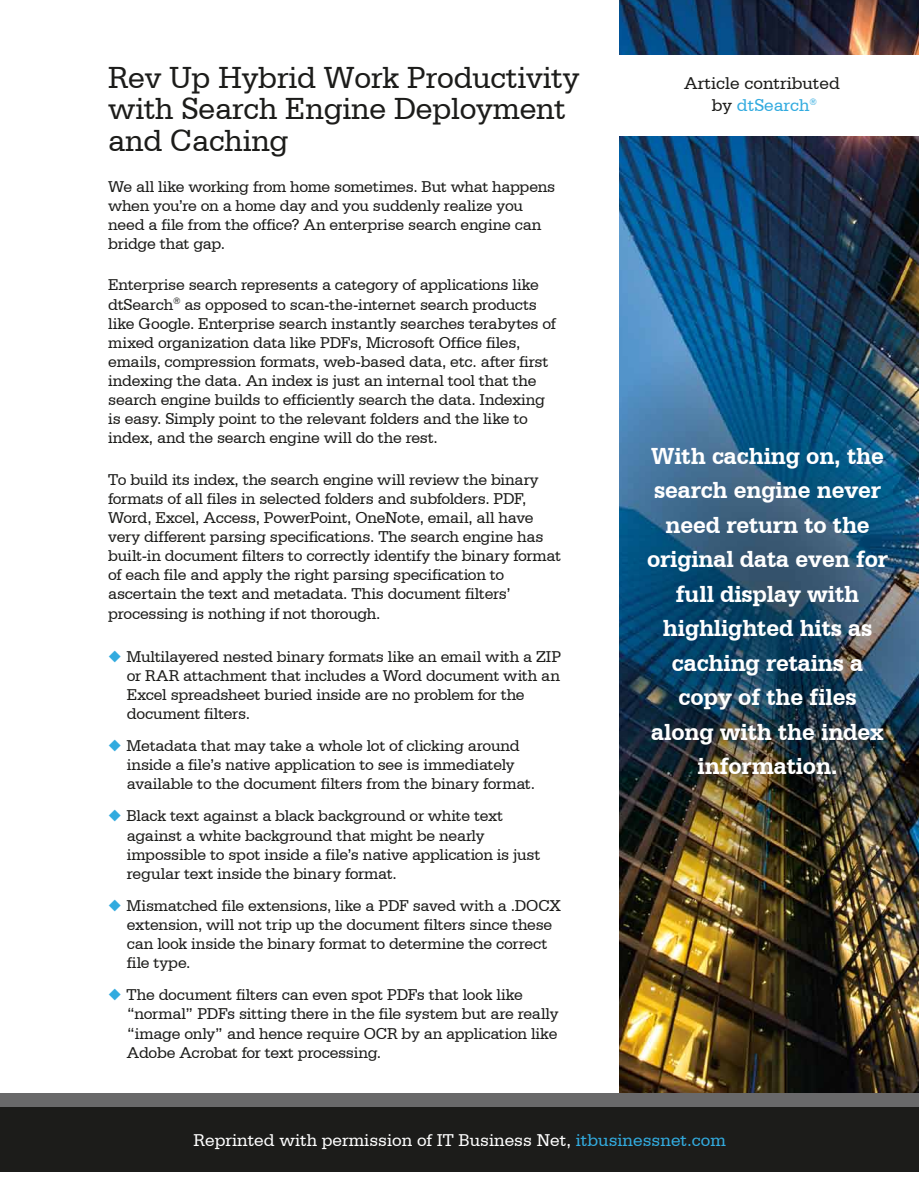
<style>
.page{position:relative;width:919px;height:1188px;background:#fff}
.page>*{position:absolute;margin:0;border:0;box-sizing:border-box;transform-origin:0 0}
.t1{font:32.1px/31.5px "Serifa BT";letter-spacing:-.005em;color:#1c1c1a}
.t2{font:700 24.45px/34.5px "Serifa BT";letter-spacing:-.005em;color:#fff;text-align:center}
.t3{font:18px "Serifa BT";color:#fff}
.t4{font:18px/21.6px "Serifa BT";color:#1c1c1a;text-align:center}
.t5{font:16.5px/19px "Serifa BT";letter-spacing:-.02em;color:#1c1c1a}
.s1{color:#32abdf}
</style>
<div class="page">
<img style="left:619px;top:0;width:299px;height:1093px">
<div style="left:0;top:1107px;width:918px;height:65px;background:#1c1c1a"></div>
<div style="left:0;top:1093px;width:918px;height:14px;background:#69696a"></div>
<div style="left:606px;top:55px;width:312px;height:81px;background:#fff"></div>
<h1 class="t1" style="left:108px;top:61px;width:472px">Rev Up Hybrid Work Productivity with Search Engine Deployment and Caching</h1>
<p class="t5" style="left:108px;top:177px;width:448px">We all like working from home sometimes. But what happens when you’re on a home day and you suddenly realize you need a file from the office? An enterprise search engine can bridge that gap.</p>
<p class="t5" style="left:108px;top:275px;width:449px">Enterprise search represents a category of applications like dtSearch<sup>®</sup> as opposed to scan-the-internet search products like Google. Enterprise search instantly searches terabytes of mixed organization data like PDFs, Microsoft Office files, emails, compression formats, web-based data, etc. after first indexing the data. An index is just an internal tool that the search engine builds to efficiently search the data. Indexing is easy. Simply point to the relevant folders and the like to index, and the search engine will do the rest.</p>
<p class="t5" style="left:108px;top:469px;width:454px">To build its index, the search engine will review the binary formats of all files in selected folders and subfolders. PDF, Word, Excel, Access, PowerPoint, OneNote, email, all have very different parsing specifications. The search engine has built-in document filters to correctly identify the binary format of each file and apply the right parsing specification to ascertain the text and metadata. This document filters’ processing is nothing if not thorough.</p>
<p class="t5" style="left:127px;top:646px;width:436px">Multilayered nested binary formats like an email with a ZIP or RAR attachment that includes a Word document with an Excel spreadsheet buried inside are no problem for the document filters.</p>
<p class="t5" style="left:127px;top:736px;width:409px">Metadata that may take a whole lot of clicking around inside a file’s native application to see is immediately available to the document filters from the binary format.</p>
<p class="t5" style="left:127px;top:806px;width:415px">Black text against a black background or white text against a white background that might be nearly impossible to spot inside a file’s native application is just regular text inside the binary format.</p>
<p class="t5" style="left:127px;top:896px;width:435px">Mismatched file extensions, like a PDF saved with a .DOCX extension, will not trip up the document filters since these can look inside the binary format to determine the correct file type.</p>
<p class="t5" style="left:127px;top:985px;width:433px">The document filters can even spot PDFs that look like “normal” PDFs sitting there in the file system but are really “image only” and hence require OCR by an application like Adobe Acrobat for text processing.</p>
<p class="t4" style="left:684px;top:72px;width:157px">Article contributed by <span class="s1">dtSearch</span><sup>®</sup></p>
<h2 class="t2" style="left:646px;top:438px;width:242px">With caching on, the search engine never need return to the original data even for full display with highlighted hits as caching retains a copy of the files along with the index information.</h2>
<p class="t3" style="left:193px;top:1130px;width:533px">Reprinted with permission of IT Business Net, <span class="s1">itbusinessnet.com</span></p>
</div>
